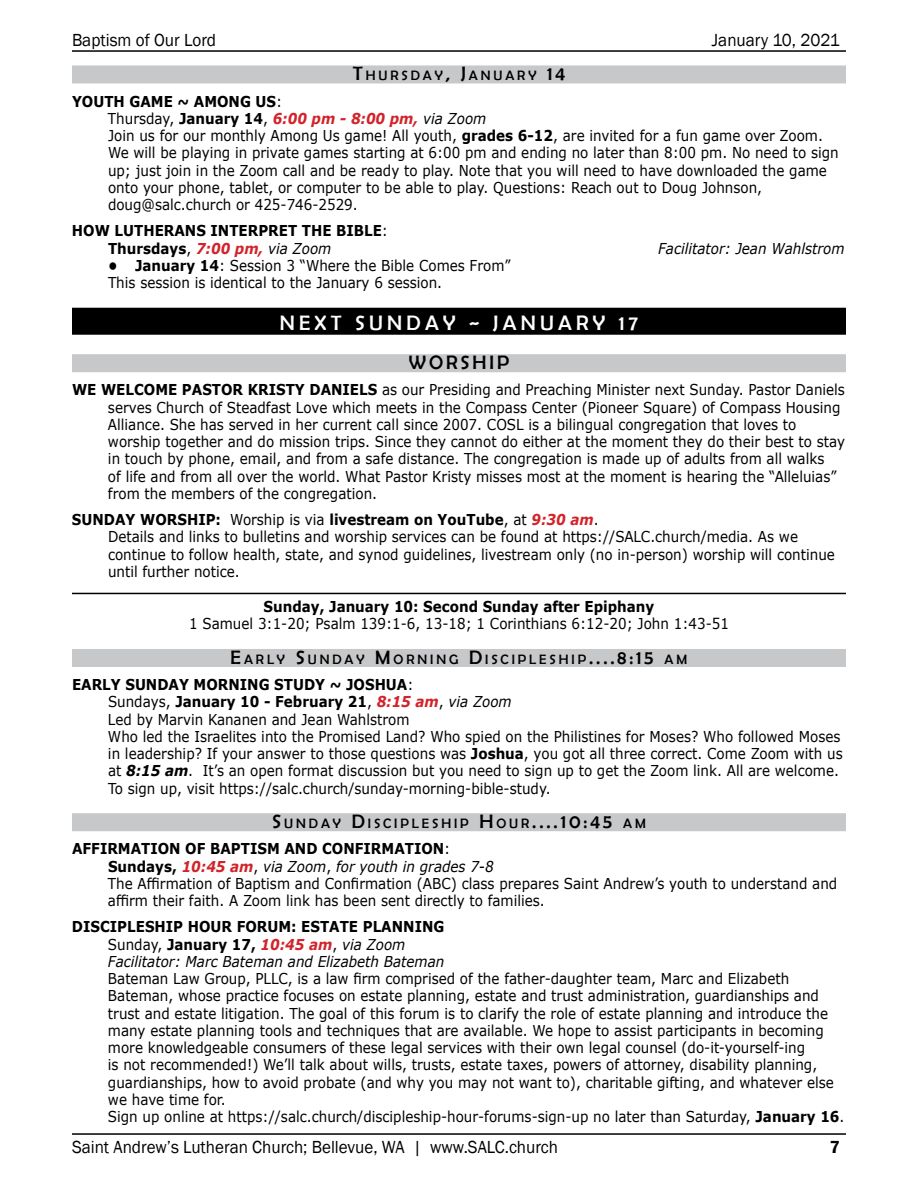
<style>
.page{position:relative;width:918px;height:1188px;background:#fff}
.page>*{position:absolute;margin:0;border:0;box-sizing:border-box;transform-origin:0 0}
.t1{font:21px "Berlin Sans FB";letter-spacing:.2em;color:#fff}
.t2{font:19.5px "Berlin Sans FB";color:#000}
.t3{font:18px "Franklin Gothic";color:#000;scale:.95 1}
.t4{font:600 18px "Franklin Gothic";color:#000;scale:.95 1}
.t5{font:15px/17.2px "Verdana";color:#000;scale:.9 1}
.t6{font:italic 15px/17.2px "Verdana";color:#000;scale:.9 1}
.t7{font:700 15px/17.2px "Verdana";color:#000;scale:.9 1}
.t8{font:13.65px "Berlin Sans FB";letter-spacing:.215em;color:#000}
.s1{font-size:19.5px}
.s2{font-weight:700}
.s3{font-weight:700;font-style:italic;color:#d2232a}
.s4{font-style:italic}
.s5{font-weight:400}
.s6{font-style:italic;color:#d2232a}
.s7{font-weight:400;font-style:italic}
.s8{font-weight:700;font-style:italic}
.s9{font-weight:700;font-style:normal}
.s10{font-style:normal}
.s11{font-weight:700;color:#d2232a}
</style>
<div class="page">
<hr style="left:72px;top:1133px;width:774px;height:2px;background:#000">
<hr style="left:72px;top:50px;width:774px;height:2px;background:#000">
<div style="left:72px;top:65px;width:774px;height:18px;background:#c7c8ca"></div>
<div style="left:72px;top:308px;width:774px;height:27px;background:#000"></div>
<div style="left:72px;top:354px;width:774px;height:18px;background:#c7c8ca"></div>
<hr style="left:72px;top:593px;width:774px;height:1px;background:#000">
<div style="left:72px;top:649px;width:774px;height:18px;background:#c7c8ca"></div>
<div style="left:72px;top:813px;width:774px;height:18px;background:#c7c8ca"></div>
<p class="t3" style="left:72px;top:29px;width:153px">Baptism of Our Lord</p>
<p class="t3" style="left:712px;top:29px;width:136px">January 10, 2021</p>
<p class="t8" style="left:353px;top:68px;width:214px"><span class="s1">T</span>HURSDAY<span class="s1">, J</span>ANUARY <span class="s1">14</span></p>
<p class="t5" style="left:108px;top:92px;width:814px;text-indent:-36px"><span class="s2">YOUTH GAME ~ AMONG US</span>:<br>Thursday, <span class="s2">January 14</span>, <span class="s3">6:00 pm - 8:00 pm,</span> <span class="s4">via Zoom<br></span>Join us for our monthly Among Us game! All youth, <span class="s2">grades 6-12</span>, are invited for a fun game over Zoom.<br>We will be playing in private games starting at 6:00 pm and ending no later than 8:00 pm. No need to sign up; just join in the Zoom call and be ready to play. Note that you will need to have downloaded the game onto your phone, tablet, or computer to be able to play. Questions: Reach out to Doug Johnson, doug@salc.church or 425-746-2529.</p>
<p class="t7" style="left:108px;top:222px;width:313px;text-indent:-36px">HOW LUTHERANS INTERPRET THE BIBLE<span class="s5">:<br></span>Thursdays<span class="s5">,</span> <span class="s6">7:00 pm,</span> <span class="s7">via Zoom</span></p>
<p class="t6" style="left:658px;top:239px;width:209px">Facilitator: Jean Wahlstrom</p>
<p class="t5" style="left:108px;top:257px;width:449px"><span class="s2">• January 14</span>: Session 3 “Where the Bible Comes From”<br>This session is identical to the January 6 session.</p>
<h1 class="t1" style="left:280px;top:311px;width:360px">NEXT SUNDAY ~ JANUARY 17</h1>
<h2 class="t2" style="left:409px;top:352px;width:36px">WORSH</h2>
<h2 class="t2" style="left:490px;top:352px;width:20px">IP</h2>
<p class="t5" style="left:108px;top:381px;width:820px;text-indent:-36px"><span class="s2">WE WELCOME PASTOR KRISTY DANIELS</span> as our Presiding and Preaching Minister next Sunday. Pastor Daniels serves Church of Steadfast Love which meets in the Compass Center (Pioneer Square) of Compass Housing Alliance. She has served in her current call since 2007. COSL is a bilingual congregation that loves to worship together and do mission trips. Since they cannot do either at the moment they do their best to stay in touch by phone, email, and from a safe distance. The congregation is made up of adults from all walks<br>of life and from all over the world. What Pastor Kristy misses most at the moment is hearing the “Alleluias” from the members of the congregation.</p>
<p class="t5" style="left:108px;top:511px;width:809px;text-indent:-36px"><span class="s2">SUNDAY WORSHIP:</span> Worship is via <span class="s2">livestream on YouTube</span>, at <span class="s3">9:30 am</span>.<br>Details and links to bulletins and worship services can be found at https://SALC.church/media. As we continue to follow health, state, and synod guidelines, livestream only (no in-person) worship will continue until further notice.</p>
<p class="t7" style="left:264px;top:598px;width:436px">Sunday, January 10: Second Sunday after Epiphany</p>
<p class="t5" style="left:189px;top:615px;width:601px">1 Samuel 3:1-20; Psalm 139:1-6, 13-18; 1 Corinthians 6:12-20; John 1:43-51</p>
<p class="t8" style="left:231px;top:652px;width:458px"><span class="s1">E</span>ARLY <span class="s1">S</span> UNDAY <span class="s1">M</span>ORNING <span class="s1">D</span>ISCIPLESHIP<span class="s1">....8:15</span> AM</p>
<p class="t5" style="left:108px;top:676px;width:818px;text-indent:-36px"><span class="s2">EARLY SUNDAY MORNING STUDY ~ JOSHUA</span>:<br>Sundays, <span class="s2">January 10 - February 21</span>, <span class="s3">8:15 am</span>, <span class="s4">via Zoom<br></span>Led by Marvin Kananen and Jean Wahlstrom<br>Who led the Israelites into the Promised Land? Who spied on the Philistines for Moses? Who followed Moses in leadership? If your answer to those questions was <span class="s2">Joshua</span>, you got all three correct. Come Zoom with us at <span class="s8">8:15 am</span>. It’s an open format discussion but you need to sign up to get the Zoom link. All are welcome.<br>To sign up, visit https://salc.church/sunday-morning-bible-study.</p>
<p class="t8" style="left:272px;top:816px;width:375px"><span class="s1">S</span> UNDAY <span class="s1">D</span>ISCIPLESHIP <span class="s1">H</span> OUR<span class="s1">....10:45</span> AM</p>
<p class="t5" style="left:108px;top:840px;width:812px;text-indent:-36px"><span class="s2">AFFIRMATION OF BAPTISM AND CONFIRMATION</span>:<br><span class="s2">Sundays,</span> <span class="s3">10:45 am</span>, <span class="s4">via Zoom</span>, <span class="s4">for youth in grades 7-8<br></span>The Affirmation of Baptism and Confirmation (ABC) class prepares Saint Andrew’s youth to understand and affirm their faith. A Zoom link has been sent directly to families.</p>
<p class="t6" style="left:108px;top:918px;width:375px;text-indent:-36px"><span class="s9">DISCIPLESHIP HOUR FORUM: ESTATE PLANNING<br></span><span class="s10">Sunday,</span> <span class="s9">January 17,</span> <span class="s11">10:45 am</span><span class="s10">,</span> via Zoom<br>Facilitator: Marc Bateman and Elizabeth Bateman</p>
<p class="t5" style="left:108px;top:970px;width:820px">Bateman Law Group, PLLC, is a law firm comprised of the father-daughter team, Marc and Elizabeth Bateman, whose practice focuses on estate planning, estate and trust administration, guardianships and trust and estate litigation. The goal of this forum is to clarify the role of estate planning and introduce the many estate planning tools and techniques that are available. We hope to assist participants in becoming more knowledgeable consumers of these legal services with their own legal counsel (do-it-yourself-ing<br>is not recommended!) We’ll talk about wills, trusts, estate taxes, powers of attorney, disability planning, guardianships, how to avoid probate (and why you may not want to), charitable gifting, and whatever else we have time for.<br>Sign up online at https://salc.church/discipleship-hour-forums-sign-up no later than Saturday, <span class="s2">January 16</span>.</p>
<p class="t3" style="left:72px;top:1136px;width:513px">Saint Andrew’s Lutheran Church; Bellevue, WA | www.SALC.church</p>
<p class="t4" style="left:830px;top:1136px;width:12px">7</p>
</div>
